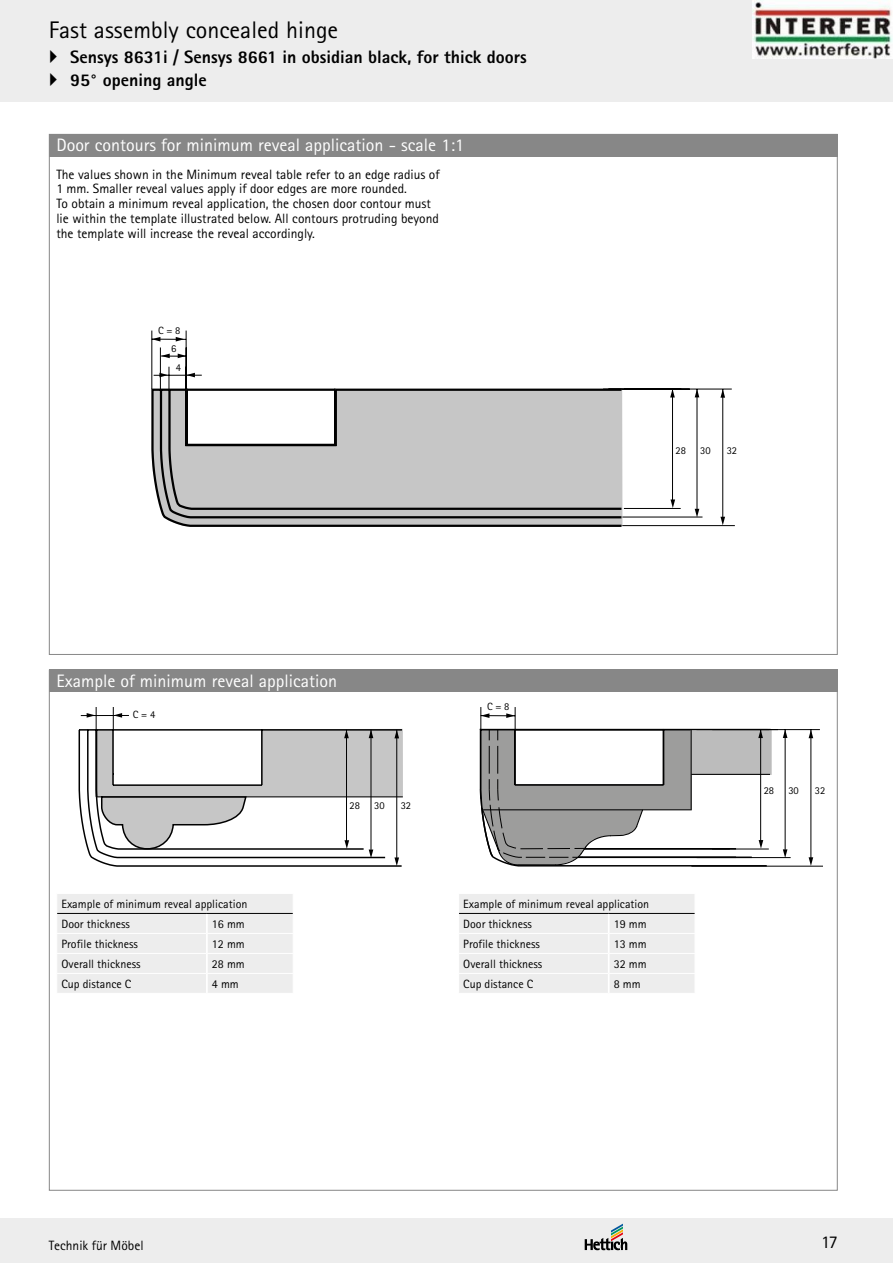
<style>
.page{position:relative;width:893px;height:1263px;background:#fff}
.page>*{position:absolute;margin:0;border:0;box-sizing:border-box;transform-origin:0 0}
.t1{font:24px "Rotis Sans Serif Pro Cyr";color:#000}
.t2{font:18px "Rotis Sans Serif Pro Cyr";color:#fff}
.t3{font:800 18px/22.2px "Rotis Sans Serif Pro Cyr";color:#000}
.t4{font:18px "Rotis Sans Serif";color:#000}
.t5{font:13.5px/14.9px "Rotis Sans Serif Pro Cyr";color:#000}
.t6{font:13.5px "Rotis Sans Serif";color:#000}
.t7{font:12px/20px "Rotis Sans Serif Pro Cyr";color:#000}
.t8{font:10.5px "Rotis Sans Serif";color:#000}
</style>
<div class="page">
<div style="left:0;top:1218px;width:893px;height:45px;background:#ededed"></div>
<div style="left:0;top:0;width:893px;height:102px;background:#ededed"></div>
<svg style="left:585px;top:1224px;width:42px;height:26px"></svg>
<div style="left:49px;top:134px;width:789px;height:22px;background:#878787"></div>
<hr style="left:152px;top:339px;width:34px;height:1px;background:#000">
<hr style="left:152px;top:331px;width:1px;height:58px;background:#000">
<hr style="left:186px;top:331px;width:1px;height:58px;background:#000">
<hr style="left:160px;top:347px;width:1px;height:42px;background:#000">
<hr style="left:154px;top:375px;width:48px;height:1px;background:#000">
<hr style="left:672px;top:389px;width:1px;height:111px;background:#000">
<hr style="left:624px;top:508px;width:57px;height:1px;background:#000">
<hr style="left:697px;top:389px;width:1px;height:120px;background:#000">
<hr style="left:608px;top:517px;width:94px;height:1px;background:#000">
<hr style="left:722px;top:389px;width:1px;height:129px;background:#000">
<hr style="left:603px;top:525px;width:132px;height:1px;background:#000">
<hr style="left:603px;top:389px;width:129px;height:1px;background:#000">
<svg style="left:159px;top:367px;width:11px;height:20px"></svg>
<svg style="left:187px;top:372px;width:8px;height:6px"></svg>
<svg style="left:176px;top:337px;width:8px;height:4px"></svg>
<svg style="left:152px;top:337px;width:8px;height:4px"></svg>
<svg style="left:161px;top:354px;width:25px;height:4px"></svg>
<svg style="left:695px;top:509px;width:4px;height:8px"></svg>
<svg style="left:695px;top:389px;width:4px;height:8px"></svg>
<svg style="left:670px;top:499px;width:5px;height:9px"></svg>
<svg style="left:670px;top:391px;width:5px;height:6px"></svg>
<svg style="left:720px;top:517px;width:5px;height:8px"></svg>
<svg style="left:720px;top:389px;width:5px;height:9px"></svg>
<svg style="left:151px;top:387px;width:473px;height:140px;background:#bdbdbd"></svg>
<hr style="left:186px;top:389px;width:149px;height:2px;background:#000">
<div style="left:57px;top:894px;width:236px;height:99px;background:#ededed"></div>
<hr style="left:57px;top:913px;width:150px;height:1px;background:#000">
<hr style="left:207px;top:913px;width:86px;height:1px;background:#000">
<hr style="left:56px;top:933px;width:151px;height:1px;background:#fff">
<hr style="left:207px;top:933px;width:87px;height:1px;background:#fff">
<hr style="left:56px;top:953px;width:151px;height:1px;background:#fff">
<hr style="left:207px;top:953px;width:87px;height:1px;background:#fff">
<hr style="left:56px;top:973px;width:151px;height:1px;background:#fff">
<hr style="left:207px;top:973px;width:87px;height:1px;background:#fff">
<div style="left:459px;top:894px;width:236px;height:99px;background:#ededed"></div>
<hr style="left:459px;top:913px;width:150px;height:1px;background:#000">
<hr style="left:609px;top:913px;width:86px;height:1px;background:#000">
<hr style="left:458px;top:933px;width:151px;height:1px;background:#fff">
<hr style="left:609px;top:933px;width:86px;height:1px;background:#fff">
<hr style="left:458px;top:953px;width:151px;height:1px;background:#fff">
<hr style="left:609px;top:953px;width:86px;height:1px;background:#fff">
<hr style="left:458px;top:973px;width:151px;height:1px;background:#fff">
<hr style="left:609px;top:973px;width:86px;height:1px;background:#fff">
<div style="left:49px;top:670px;width:789px;height:22px;background:#878787"></div>
<svg style="left:78px;top:729px;width:324px;height:138px"></svg>
<hr style="left:81px;top:715px;width:48px;height:1px;background:#000">
<svg style="left:87px;top:707px;width:316px;height:159px"></svg>
<hr style="left:691px;top:729px;width:129px;height:1px;background:#000">
<hr style="left:691px;top:866px;width:132px;height:1px;background:#000">
<hr style="left:811px;top:730px;width:1px;height:128px;background:#000">
<hr style="left:697px;top:857px;width:94px;height:1px;background:#000">
<hr style="left:785px;top:730px;width:1px;height:120px;background:#000">
<svg style="left:783px;top:849px;width:4px;height:9px"></svg>
<svg style="left:783px;top:729px;width:4px;height:9px"></svg>
<svg style="left:809px;top:857px;width:4px;height:9px"></svg>
<svg style="left:809px;top:730px;width:4px;height:8px"></svg>
<svg style="left:479px;top:707px;width:293px;height:160px"></svg>
<img style="left:753px;top:0;width:140px;height:59px">
<h1 class="t1" style="left:49px;top:16px;width:291px">Fast assembly concealed hinge</h1>
<h2 class="t3" style="left:70px;top:46px;width:458px">Sensys 8631i / Sensys 8661 in obsidian black, for thick doors<br>95° opening angle</h2>
<h2 class="t2" style="left:56px;top:135px;width:409px">Door contours for minimum reveal application - scale 1:1</h2>
<p class="t5" style="left:56px;top:167px;width:385px">The values shown in the Minimum reveal table refer to an edge radius of 1 mm. Smaller reveal values apply if door edges are more rounded.<br>To obtain a minimum reveal application, the chosen door contour must lie within the template illustrated below. All contours protruding beyond the template will increase the reveal accordingly.</p>
<p class="t8" style="left:158px;top:324px;width:24px">C = 8</p>
<p class="t8" style="left:176px;top:362px;width:7px">4</p>
<p class="t8" style="left:171px;top:343px;width:7px">6</p>
<p class="t8" style="left:675px;top:444px;width:12px">28</p>
<p class="t8" style="left:700px;top:444px;width:12px">30</p>
<p class="t8" style="left:727px;top:444px;width:12px">32</p>
<h2 class="t2" style="left:56px;top:670px;width:282px">Example of minimum reveal application</h2>
<p class="t8" style="left:133px;top:708px;width:24px">C = 4</p>
<p class="t8" style="left:350px;top:800px;width:12px">28</p>
<p class="t8" style="left:374px;top:800px;width:12px">30</p>
<p class="t8" style="left:401px;top:800px;width:12px">32</p>
<p class="t7" style="left:61px;top:894px;width:187px">Example of minimum reveal application<br>Door thickness</p>
<p class="t7" style="left:212px;top:914px;width:34px">16 mm</p>
<p class="t7" style="left:61px;top:934px;width:78px">Profile thickness</p>
<p class="t7" style="left:212px;top:934px;width:34px">12 mm</p>
<p class="t7" style="left:61px;top:953px;width:81px">Overall thickness</p>
<p class="t7" style="left:212px;top:953px;width:34px">28 mm</p>
<p class="t7" style="left:61px;top:973px;width:71px">Cup distance C</p>
<p class="t7" style="left:212px;top:973px;width:28px">4 mm</p>
<p class="t8" style="left:487px;top:701px;width:24px">C = 8</p>
<p class="t7" style="left:463px;top:894px;width:187px">Example of minimum reveal application<br>Door thickness</p>
<p class="t7" style="left:614px;top:914px;width:34px">19 mm</p>
<p class="t7" style="left:463px;top:934px;width:78px">Profile thickness</p>
<p class="t7" style="left:614px;top:934px;width:34px">13 mm</p>
<p class="t7" style="left:463px;top:953px;width:81px">Overall thickness</p>
<p class="t7" style="left:614px;top:953px;width:34px">32 mm</p>
<p class="t7" style="left:463px;top:973px;width:71px">Cup distance C</p>
<p class="t7" style="left:614px;top:973px;width:28px">8 mm</p>
<p class="t8" style="left:764px;top:784px;width:12px">28</p>
<p class="t8" style="left:788px;top:784px;width:12px">30</p>
<p class="t8" style="left:815px;top:784px;width:12px">32</p>
<p class="t6" style="left:49px;top:1238px;width:96px">Technik für Möbel</p>
<h2 class="t4" style="left:821px;top:1231px;width:18px">17</h2>
</div>
